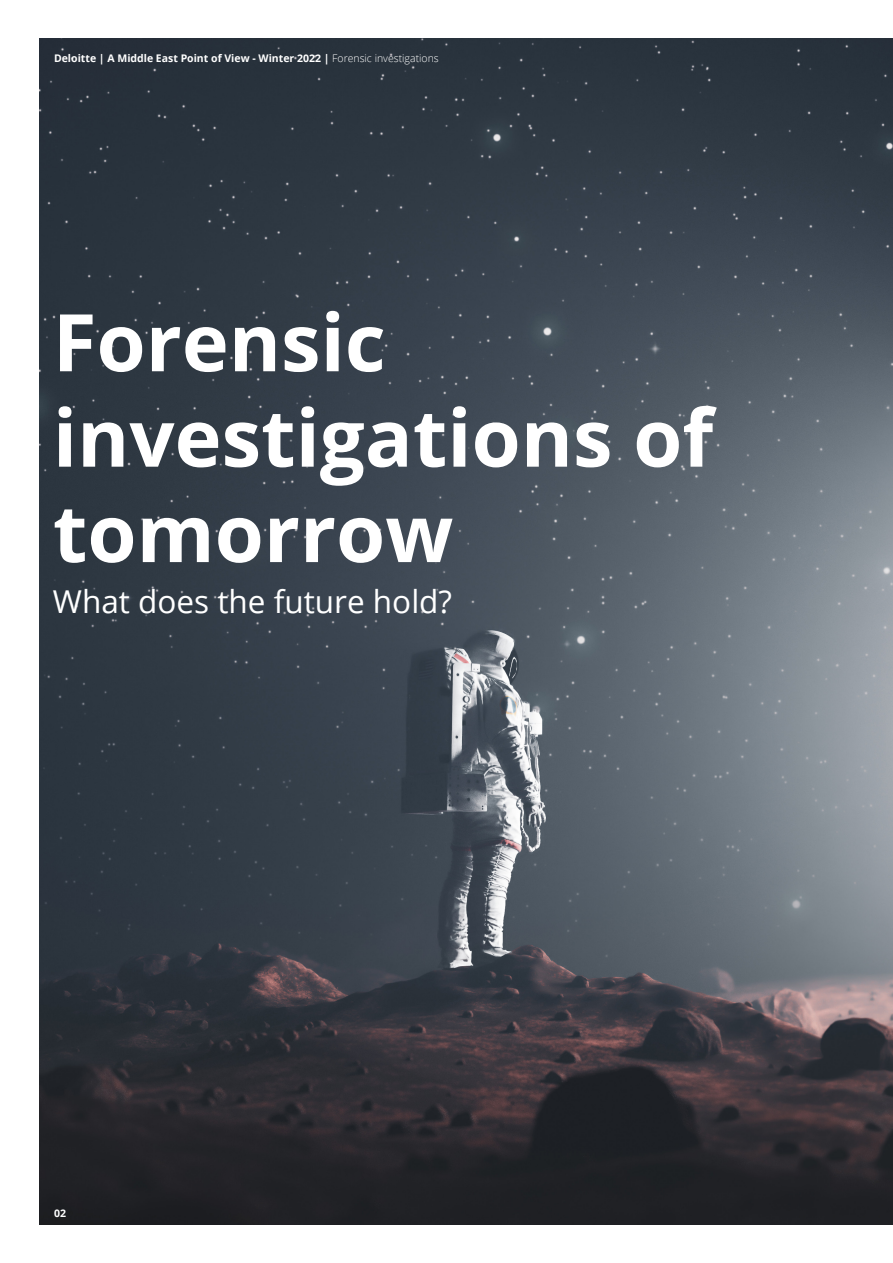
<style>
.page{position:relative;width:893px;height:1263px;background:#fff}
.page>*{position:absolute;margin:0;border:0;box-sizing:border-box;transform-origin:0 0}
.t1{font:700 79.5px/95.4px "Open Sans";color:#fff}
.t2{font:31.5px "Open Sans";color:#fff}
.t3{font:700 10.5px "Open Sans";color:#fff}
.s1{font-weight:300}
</style>
<div class="page">
<img style="left:40px;top:39px;width:853px;height:1185px">
<p class="t3" style="left:54px;top:51px;width:386px">Deloitte | A Middle East Point of View - Winter 2022 | <span class="s1">Forensic investigations</span></p>
<p class="t1" style="left:53px;top:293px;width:662px">Forensic investigations of tomorrow</p>
<p class="t2" style="left:53px;top:580px;width:401px">What does the future hold?</p>
<p class="t3" style="left:54px;top:1206px;width:13px">02</p>
</div>
